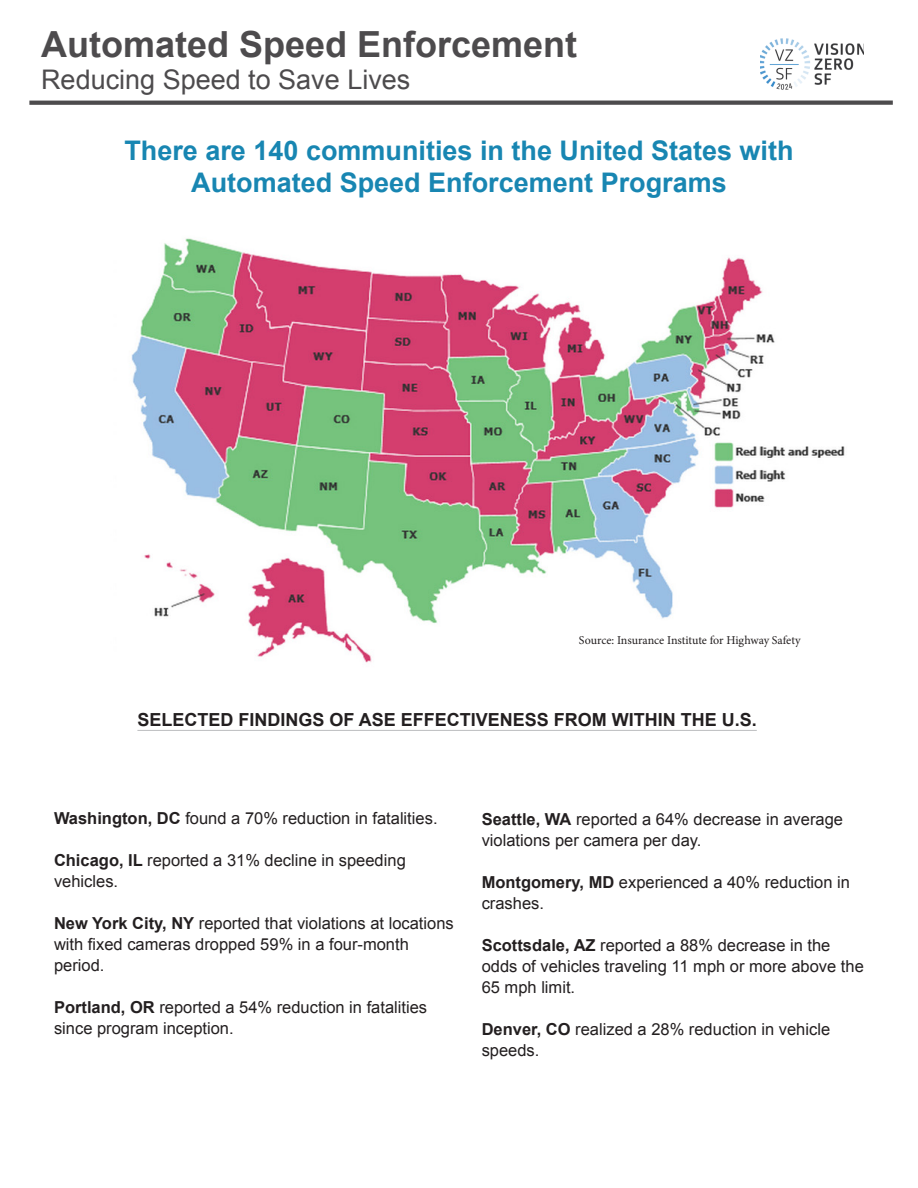
<style>
.page{position:relative;width:918px;height:1188px;background:#fff}
.page>*{position:absolute;margin:0;border:0;box-sizing:border-box;transform-origin:0 0}
.t1{font:700 36px "Arial";color:#4d4b4d}
.t2{font:700 27px "Arial";color:#1886b2}
.t3{font:27px "Arial";color:#4d4b4d}
.t4{font:700 18px "Arial";color:#231f20}
.t5{font:16.5px/21px "Arial";color:#231f20}
.t6{font:12px "Minion Pro";letter-spacing:-.005em;color:#231f20}
.s1{font-weight:700}
</style>
<div class="page">
<svg style="left:29px;top:101px;width:864px;height:4px;background:#565456"></svg>
<hr style="left:137px;top:730px;width:620px;height:1px;background:#bcbdc0">
<img style="left:131px;top:238px;width:714px;height:425px">
<img style="left:760px;top:38px;width:104px;height:52px">
<p class="t1" style="left:41px;top:20px;width:538px">Automated Speed Enforcement</p>
<p class="t3" style="left:41px;top:62px;width:371px">Reducing Speed to Save Lives</p>
<p class="t2" style="left:124px;top:133px;width:671px">There are 140 communities in the United States with</p>
<p class="t2" style="left:191px;top:165px;width:537px">Automated Speed Enforcement Programs</p>
<p class="t6" style="left:579px;top:632px;width:223px">Source: Insurance Institute for Highway Safety</p>
<p class="t4" style="left:137px;top:708px;width:621px">SELECTED FINDINGS OF ASE EFFECTIVENESS FROM WITHIN THE U.S.</p>
<p class="t5" style="left:54px;top:808px;width:385px"><span class="s1">Washington, DC</span> found a 70% reduction in fatalities.</p>
<p class="t5" style="left:54px;top:850px;width:353px"><span class="s1">Chicago, IL</span> reported a 31% decline in speeding vehicles.</p>
<p class="t5" style="left:54px;top:913px;width:401px"><span class="s1">New York City, NY</span> reported that violations at locations with fixed cameras dropped 59% in a four-month period.</p>
<p class="t5" style="left:54px;top:997px;width:375px"><span class="s1">Portland, OR</span> reported a 54% reduction in fatalities since program inception.</p>
<p class="t5" style="left:482px;top:809px;width:363px"><span class="s1">Seattle, WA</span> reported a 64% decrease in average violations per camera per day.</p>
<p class="t5" style="left:482px;top:872px;width:370px"><span class="s1">Montgomery, MD</span> experienced a 40% reduction in crashes.</p>
<p class="t5" style="left:482px;top:935px;width:384px"><span class="s1">Scottsdale, AZ</span> reported a 88% decrease in the odds of vehicles traveling 11 mph or more above the<br>65 mph limit.</p>
<p class="t5" style="left:482px;top:1019px;width:350px"><span class="s1">Denver, CO</span> realized a 28% reduction in vehicle speeds.</p>
</div>
